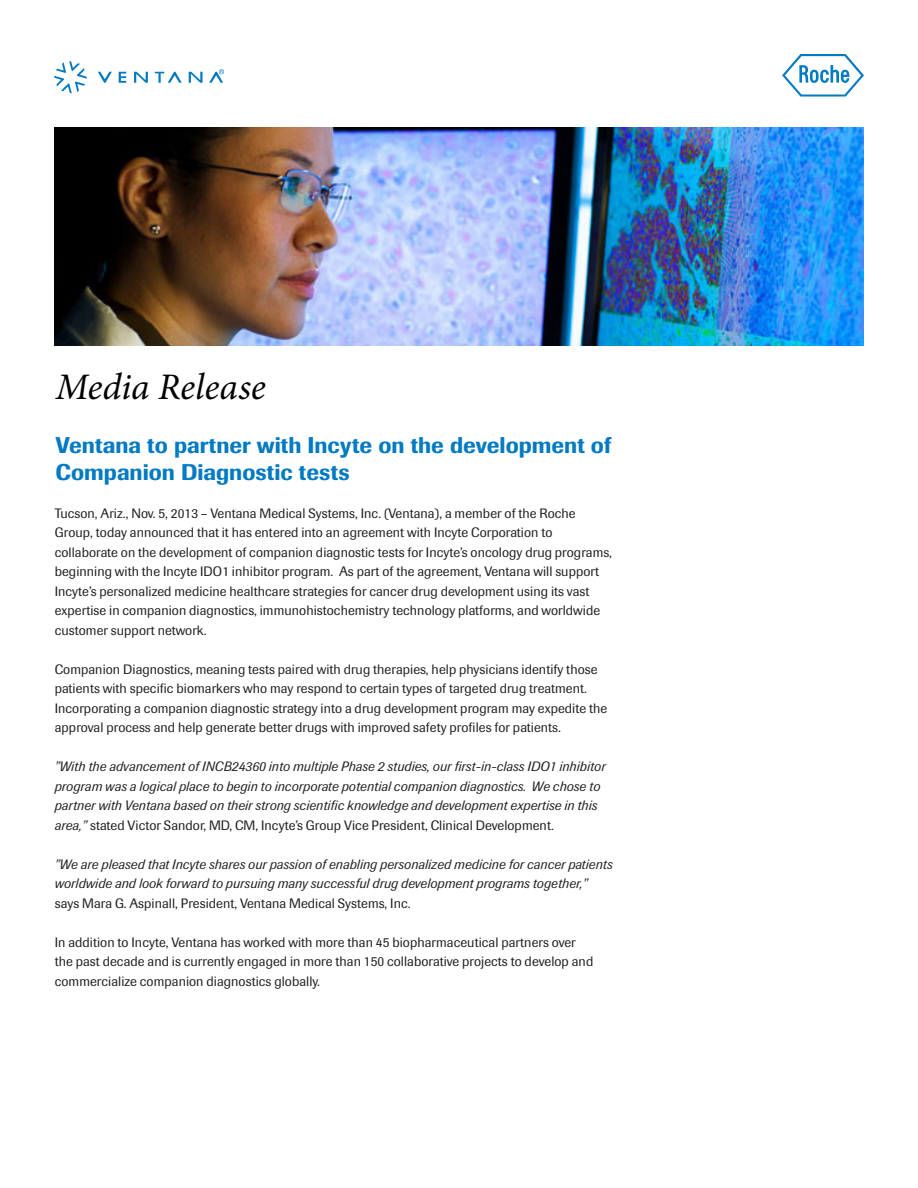
<style>
.page{position:relative;width:918px;height:1188px;background:#fff}
.page>*{position:absolute;margin:0;border:0;box-sizing:border-box;transform-origin:0 0}
.t1{font:italic 37.5px "Minion Pro";letter-spacing:-.005em;color:#000}
.t2{font:500 22.5px/27px "Imago Pro";color:#007ac2}
.body{font:13.5px/19.5px "Imago Pro";letter-spacing:.005em;color:#231f20}
.body-2{font:italic 13.5px/19.5px "Imago Pro";letter-spacing:.005em;color:#231f20}
.s1{font-style:normal}
</style>
<div class="page">
<svg style="left:54px;top:61px;width:33px;height:32px"></svg>
<svg style="left:134px;top:72px;width:14px;height:11px"></svg>
<svg style="left:189px;top:72px;width:14px;height:11px"></svg>
<svg style="left:98px;top:72px;width:14px;height:11px"></svg>
<svg style="left:119px;top:72px;width:7px;height:11px"></svg>
<svg style="left:155px;top:72px;width:27px;height:11px"></svg>
<svg style="left:209px;top:69px;width:15px;height:14px"></svg>
<svg style="left:782px;top:54px;width:82px;height:43px"></svg>
<img style="left:54px;top:127px;width:810px;height:218px">
<p class="t1" style="left:55px;top:362px;width:212px">Media Release</p>
<p class="t2" style="left:55px;top:431px;width:557px">Ventana to partner with Incyte on the development of<br>Companion Diagnostic tests</p>
<p class="body" style="left:55px;top:503px;width:559px">Tucson, Ariz., Nov. 5, 2013 – Ventana Medical Systems, Inc. (Ventana), a member of the Roche Group, today announced that it has entered into an agreement with Incyte Corporation to collaborate on the development of companion diagnostic tests for Incyte’s oncology drug programs, beginning with the Incyte IDO1 inhibitor program. As part of the agreement, Ventana will support Incyte’s personalized medicine healthcare strategies for cancer drug development using its vast expertise in companion diagnostics, immunohistochemistry technology platforms, and worldwide customer support network.</p>
<p class="body" style="left:55px;top:659px;width:554px">Companion Diagnostics, meaning tests paired with drug therapies, help physicians identify those patients with specific biomarkers who may respond to certain types of targeted drug treatment.<br>Incorporating a companion diagnostic strategy into a drug development program may expedite the approval process and help generate better drugs with improved safety profiles for patients.</p>
<p class="body-2" style="left:55px;top:757px;width:552px">”With the advancement of INCB24360 into multiple Phase 2 studies, our first-in-class IDO1 inhibitor program was a logical place to begin to incorporate potential companion diagnostics. We chose to partner with Ventana based on their strong scientific knowledge and development expertise in this area,” <span class="s1">stated Victor Sandor, MD, CM, Incyte’s Group Vice President, Clinical Development.</span></p>
<p class="body-2" style="left:55px;top:854px;width:559px">”We are pleased that Incyte shares our passion of enabling personalized medicine for cancer patients worldwide and look forward to pursuing many successful drug development programs together,” <span class="s1">says Mara G. Aspinall, President, Ventana Medical Systems, Inc.</span></p>
<p class="body" style="left:55px;top:932px;width:540px">In addition to Incyte, Ventana has worked with more than 45 biopharmaceutical partners over the past decade and is currently engaged in more than 150 collaborative projects to develop and commercialize companion diagnostics globally.</p>
</div>
